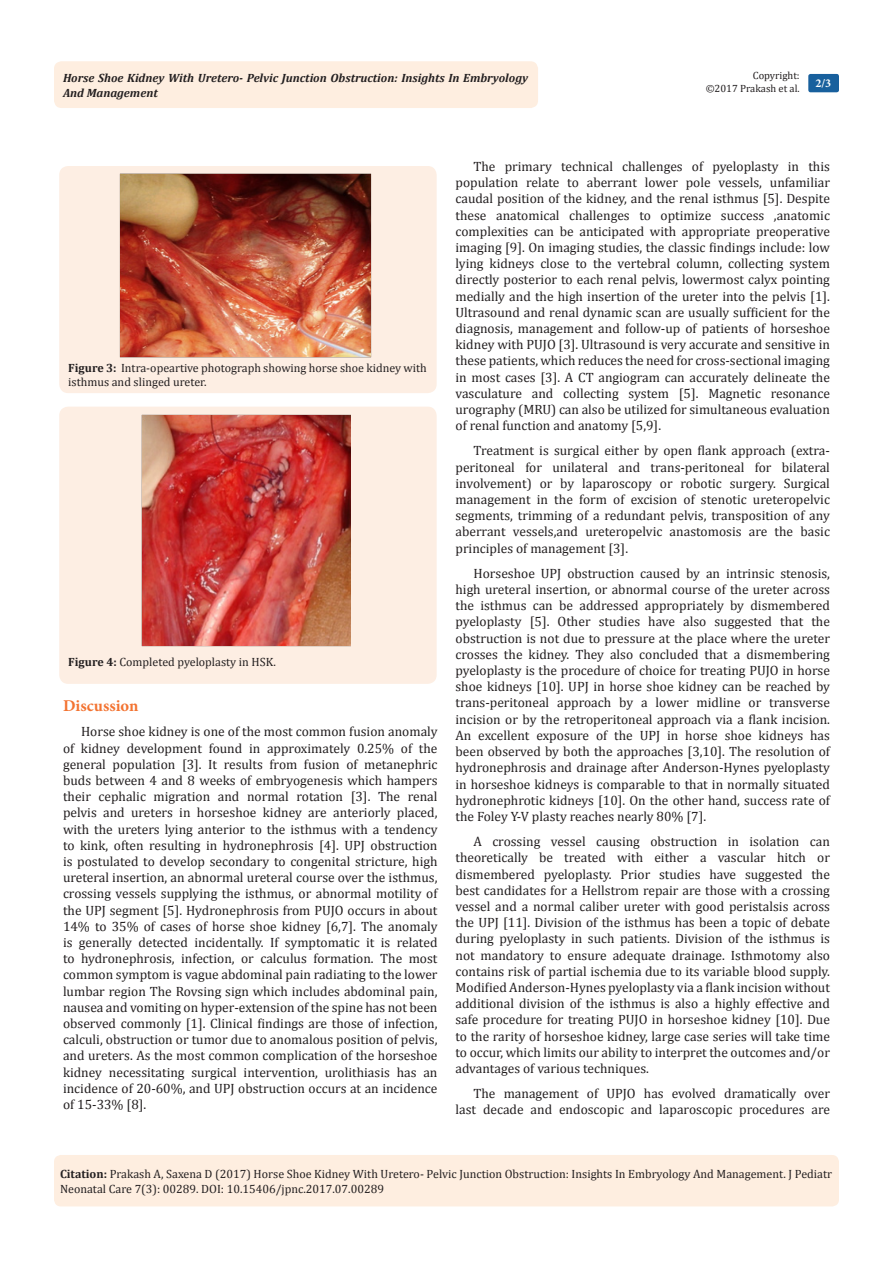
<style>
.page{position:relative;width:893px;height:1263px;background:#fff}
.page>*{position:absolute;margin:0;border:0;box-sizing:border-box;transform-origin:0 0}
.t1{font:700 16.5px "Minion Pro";color:#f37331}
.t2{font:13.5px/16.2px "Cambria";color:#231f20;text-align:justify}
.Citation{font:12px/14.4px "Cambria";color:#231f20}
.t3{font:italic 700 12px/14.4px "Cambria";color:#231f20}
.t4{font:700 12px "Minion Pro";color:#fff}
.t5{font:10.5px/12.6px "Cambria";color:#231f20;text-align:right}
.s1{font-weight:700}
</style>
<div class="page">
<div style="left:54px;top:1155px;width:785px;height:51px;background:#feeee0;border-radius:7px"></div>
<div style="left:54px;top:61px;width:484px;height:47px;background:#feeee0;border-radius:8px"></div>
<div style="left:808px;top:74px;width:31px;height:18px;background:#18609d;border-radius:2px"></div>
<div style="left:59px;top:166px;width:378px;height:227px;background:#fdeee3;border-radius:9px"></div>
<img style="left:119px;top:173px;width:252px;height:184px">
<div style="left:59px;top:407px;width:378px;height:277px;background:#fdeee3;border-radius:9px"></div>
<img style="left:141px;top:414px;width:210px;height:232px">
<p class="t5" style="left:706px;top:69px;width:96px">Copyright:<br>©2017 Prakash et al.</p>
<p class="t3" style="left:63px;top:70px;width:466px">Horse Shoe Kidney With Uretero- Pelvic Junction Obstruction: Insights In Embryology<br>And Management</p>
<p class="t4" style="left:815px;top:75px;width:17px">2/3</p>
<p class="Citation" style="left:68px;top:360px;width:360px"><span class="s1">Figure 3:</span> Intra-opeartive photograph showing horse shoe kidney with isthmus and slinged ureter.</p>
<p class="Citation" style="left:68px;top:654px;width:209px"><span class="s1">Figure 4:</span> Completed pyeloplasty in HSK.</p>
<p class="t1" style="left:63px;top:694px;width:77px">Discussion</p>
<p class="t2" style="left:63px;top:724px;width:376px;text-indent:18px">Horse shoe kidney is one of the most common fusion anomaly of kidney development found in approximately 0.25% of the general population [3]. It results from fusion of metanephric buds between 4 and 8 weeks of embryogenesis which hampers their cephalic migration and normal rotation [3]. The renal pelvis and ureters in horseshoe kidney are anteriorly placed, with the ureters lying anterior to the isthmus with a tendency to kink, often resulting in hydronephrosis [4]. UPJ obstruction is postulated to develop secondary to congenital stricture, high ureteral insertion, an abnormal ureteral course over the isthmus, crossing vessels supplying the isthmus, or abnormal motility of the UPJ segment [5]. Hydronephrosis from PUJO occurs in about 14% to 35% of cases of horse shoe kidney [6,7]. The anomaly is generally detected incidentally. If symptomatic it is related to hydronephrosis, infection, or calculus formation. The most common symptom is vague abdominal pain radiating to the lower lumbar region The Rovsing sign which includes abdominal pain, nausea and vomiting on hyper-extension of the spine has not been observed commonly [1]. Clinical findings are those of infection, calculi, obstruction or tumor due to anomalous position of pelvis, and ureters. As the most common complication of the horseshoe kidney necessitating surgical intervention, urolithiasis has an incidence of 20-60%, and UPJ obstruction occurs at an incidence of 15-33% [8].</p>
<p class="t2" style="left:455px;top:158px;width:376px;text-indent:18px">The primary technical challenges of pyeloplasty in this population relate to aberrant lower pole vessels, unfamiliar caudal position of the kidney, and the renal isthmus [5]. Despite these anatomical challenges to optimize success ,anatomic complexities can be anticipated with appropriate preoperative imaging [9]. On imaging studies, the classic findings include: low lying kidneys close to the vertebral column, collecting system directly posterior to each renal pelvis, lowermost calyx pointing medially and the high insertion of the ureter into the pelvis [1].<br>Ultrasound and renal dynamic scan are usually sufficient for the diagnosis, management and follow-up of patients of horseshoe kidney with PUJO [3]. Ultrasound is very accurate and sensitive in these patients, which reduces the need for cross-sectional imaging in most cases [3]. A CT angiogram can accurately delineate the vasculature and collecting system [5]. Magnetic resonance urography (MRU) can also be utilized for simultaneous evaluation of renal function and anatomy [5,9].</p>
<p class="t2" style="left:455px;top:443px;width:376px;text-indent:18px">Treatment is surgical either by open flank approach (extra&shy;peritoneal for unilateral and trans-peritoneal for bilateral involvement) or by laparoscopy or robotic surgery. Surgical management in the form of excision of stenotic ureteropelvic segments, trimming of a redundant pelvis, transposition of any aberrant vessels,and ureteropelvic anastomosis are the basic principles of management [3].</p>
<p class="t2" style="left:455px;top:565px;width:376px;text-indent:18px">Horseshoe UPJ obstruction caused by an intrinsic stenosis, high ureteral insertion, or abnormal course of the ureter across the isthmus can be addressed appropriately by dismembered pyeloplasty [5]. Other studies have also suggested that the obstruction is not due to pressure at the place where the ureter crosses the kidney. They also concluded that a dismembering pyeloplasty is the procedure of choice for treating PUJO in horse shoe kidneys [10]. UPJ in horse shoe kidney can be reached by trans-peritoneal approach by a lower midline or transverse incision or by the retroperitoneal approach via a flank incision.<br>An excellent exposure of the UPJ in horse shoe kidneys has been observed by both the approaches [3,10]. The resolution of hydronephrosis and drainage after Anderson-Hynes pyeloplasty in horseshoe kidneys is comparable to that in normally situated hydronephrotic kidneys [10]. On the other hand, success rate of the Foley Y-V plasty reaches nearly 80% [7].</p>
<p class="t2" style="left:455px;top:833px;width:376px;text-indent:18px">A crossing vessel causing obstruction in isolation can theoretically be treated with either a vascular hitch or dismembered pyeloplasty. Prior studies have suggested the best candidates for a Hellstrom repair are those with a crossing vessel and a normal caliber ureter with good peristalsis across the UPJ [11]. Division of the isthmus has been a topic of debate during pyeloplasty in such patients. Division of the isthmus is not mandatory to ensure adequate drainage. Isthmotomy also contains risk of partial ischemia due to its variable blood supply.<br>Modified Anderson-Hynes pyeloplasty via a flank incision without additional division of the isthmus is also a highly effective and safe procedure for treating PUJO in horseshoe kidney [10]. Due to the rarity of horseshoe kidney, large case series will take time to occur, which limits our ability to interpret the outcomes and/or advantages of various techniques.</p>
<p class="t2" style="left:455px;top:1085px;width:376px;text-align:right">The management of UPJO has evolved dramatically over last decade and endoscopic and laparoscopic procedures are</p>
<p class="Citation" style="left:60px;top:1167px;width:774px"><span class="s1">Citation:</span> Prakash A, Saxena D (2017) Horse Shoe Kidney With Uretero- Pelvic Junction Obstruction: Insights In Embryology And Management. J Pediatr<br>Neonatal Care 7(3): 00289. DOI: 10.15406/jpnc.2017.07.00289</p>
</div>
